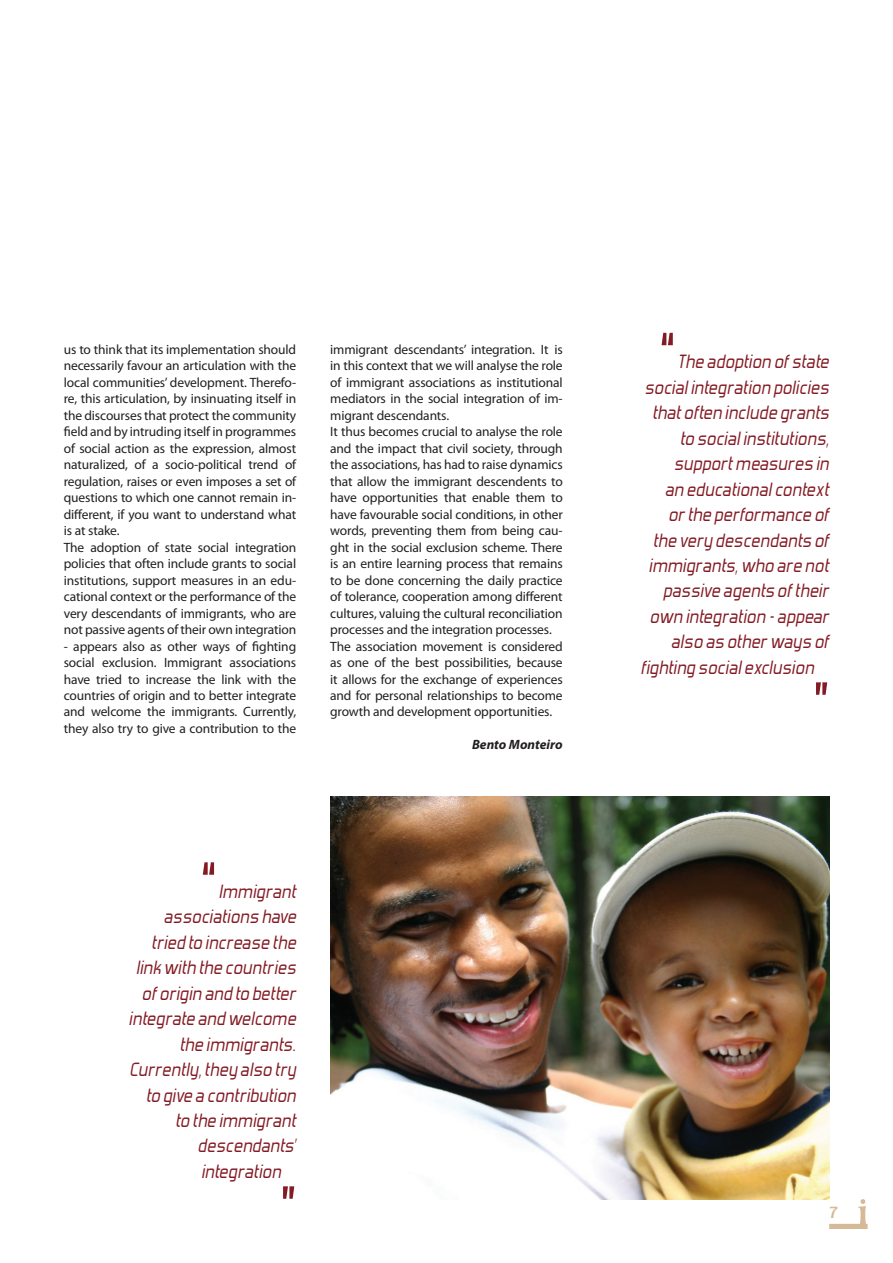
<style>
.page{position:relative;width:893px;height:1263px;background:#fff}
.page>*{position:absolute;margin:0;border:0;box-sizing:border-box;transform-origin:0 0}
.t1{font:700 54px "Forgotten Futurist";color:#841b24}
.t2{font:italic 22.5px "Forgotten Futurist";color:#841b24}
.t3{font:700 15px "Enigmatic";color:#d6b997}
.t4{font:13.5px/16.5px "Myriad Pro";letter-spacing:-.01em;color:#231f20}
.t5{font:italic 700 13.5px "Myriad Pro";color:#231f20}
</style>
<div class="page">
<svg style="left:829px;top:1199px;width:39px;height:30px"></svg>
<img style="left:330px;top:796px;width:499px;height:403px">
<p class="t4" style="left:64px;top:340px;width:234px">us to think that its implementation should necessarily favour an articulation with the local communities’ development. Therefo&shy;re, this articulation, by insinuating itself in the discourses that protect the community field and by intruding itself in programmes of social action as the expression, almost naturalized, of a socio-political trend of regulation, raises or even imposes a set of questions to which one cannot remain in&shy;different, if you want to understand what is at stake.<br>The adoption of state social integration policies that often include grants to social institutions, support measures in an edu&shy;cational context or the performance of the very descendants of immigrants, who are not passive agents of their own integration</p>
<p class="t4" style="left:64px;top:637px;width:234px;text-align:justify">- appears also as other ways of fighting social exclusion. Immigrant associations have tried to increase the link with the countries of origin and to better integrate and welcome the immigrants. Currently, they also try to give a contribution to the</p>
<p class="t4" style="left:330px;top:340px;width:234px">immigrant descendants’ integration. It is in this context that we will analyse the role of immigrant associations as institutional mediators in the social integration of im&shy;migrant descendants.<br>It thus becomes crucial to analyse the role and the impact that civil society, through the associations, has had to raise dynamics that allow the immigrant descendents to have opportunities that enable them to have favourable social conditions, in other words, preventing them from being cau&shy;ght in the social exclusion scheme. There is an entire learning process that remains to be done concerning the daily practice of tolerance, cooperation among different cultures, valuing the cultural reconciliation processes and the integration processes.<br>The association movement is considered as one of the best possibilities, because it allows for the exchange of experiences and for personal relationships to become growth and development opportunities.</p>
<p class="t5" style="left:472px;top:736px;width:92px">Bento Monteiro</p>
<h1 class="t1" style="left:201px;top:853px;width:16px">“</h1>
<h2 class="t2" style="left:219px;top:881px;width:79px">Immigrant</h2>
<h2 class="t2" style="left:164px;top:907px;width:134px">associations have</h2>
<h2 class="t2" style="left:152px;top:932px;width:146px">tried to increase the</h2>
<h2 class="t2" style="left:136px;top:958px;width:162px">link with the countries</h2>
<h2 class="t2" style="left:142px;top:983px;width:156px">of origin and to better</h2>
<h2 class="t2" style="left:129px;top:1008px;width:169px">integrate and welcome</h2>
<h2 class="t2" style="left:180px;top:1034px;width:118px">the immigrants.</h2>
<h2 class="t2" style="left:129px;top:1059px;width:168px">Currently, they also try</h2>
<h2 class="t2" style="left:146px;top:1085px;width:152px">to give a contribution</h2>
<h2 class="t2" style="left:176px;top:1110px;width:122px">to the immigrant</h2>
<h2 class="t2" style="left:198px;top:1136px;width:100px">descendants’</h2>
<h2 class="t2" style="left:201px;top:1161px;width:81px">integration</h2>
<h1 class="t1" style="left:281px;top:1177px;width:16px">”</h1>
<h1 class="t1" style="left:660px;top:323px;width:16px">“</h1>
<h2 class="t2" style="left:678px;top:352px;width:153px">The adoption of state</h2>
<h2 class="t2" style="left:645px;top:377px;width:186px">social integration policies</h2>
<h2 class="t2" style="left:652px;top:403px;width:178px">that often include grants</h2>
<h2 class="t2" style="left:680px;top:428px;width:151px">to social institutions,</h2>
<h2 class="t2" style="left:674px;top:454px;width:157px">support measures in</h2>
<h2 class="t2" style="left:665px;top:479px;width:166px">an educational context</h2>
<h2 class="t2" style="left:668px;top:505px;width:162px">or the performance of</h2>
<h2 class="t2" style="left:653px;top:530px;width:178px">the very descendants of</h2>
<h2 class="t2" style="left:649px;top:556px;width:182px">immigrants, who are not</h2>
<h2 class="t2" style="left:663px;top:581px;width:168px">passive agents of their</h2>
<h2 class="t2" style="left:650px;top:607px;width:181px">own integration - appear</h2>
<h2 class="t2" style="left:671px;top:632px;width:160px">also as other ways of</h2>
<h2 class="t2" style="left:641px;top:658px;width:175px">fighting social exclusion</h2>
<h1 class="t1" style="left:814px;top:673px;width:16px">”</h1>
<p class="t3" style="left:829px;top:1204px;width:10px">7</p>
</div>
